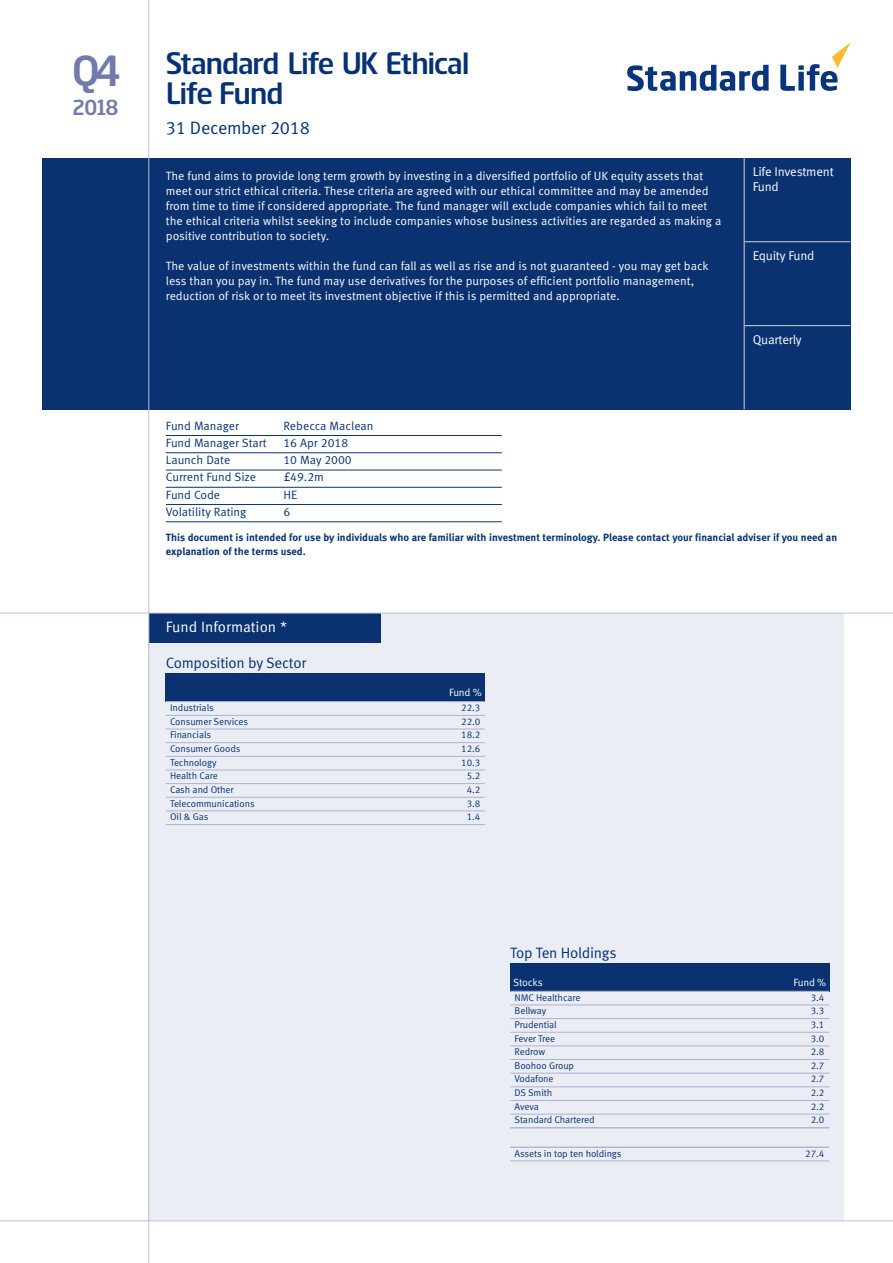
<style>
.page{position:relative;width:893px;height:1263px;background:#fff}
.page>*{position:absolute;margin:0;border:0;box-sizing:border-box;transform-origin:0 0}
.t1{font:42px "Standard Life";color:#717bab}
.t2{font:30px/30px "Standard Life";letter-spacing:-.02em;color:#053276}
.t3{font:21px "Standard Life";color:#717bab}
.t4{font:18px "Meta Standard Life Pro TF Norm";letter-spacing:-.015em;color:#053276}
.t5{font:15px "Meta Standard Life Pro TF Norm";letter-spacing:-.015em;color:#053276}
.t6{font:15px "Meta Standard Life Pro TF Norm";color:#fff}
.t7{font:12.75px/15px "Meta Standard Life Pro TF Norm";letter-spacing:-.015em;color:#fff}
.t8{font:12px/15px "Meta Standard Life Pro TF Norm";color:#fff}
.t9{font:12px "Meta Standard Life Pro TF Norm";color:#053276}
.t10{font:700 10.5px/13.5px "Meta Standard Life Pro TF";color:#053276}
.t11{font:10.5px "Meta Standard Life Pro TF Norm";letter-spacing:-.02em;color:#fff}
.t12{font:9.75px "Meta Standard Life Pro TF Norm";letter-spacing:-.01em;color:#053276}
</style>
<div class="page">
<div style="left:149px;top:613px;width:695px;height:608px;background:#ebedf4"></div>
<div style="left:149px;top:613px;width:232px;height:30px;background:#0b3270"></div>
<div style="left:744px;top:242px;width:106px;height:83px;background:#0b3270"></div>
<div style="left:744px;top:158px;width:106px;height:84px;background:#0b3270"></div>
<div style="left:43px;top:158px;width:701px;height:251px;background:#0b3270"></div>
<div style="left:744px;top:326px;width:106px;height:83px;background:#0b3270"></div>
<hr style="left:744px;top:241px;width:106px;height:1px;background:#d1d2d4">
<hr style="left:744px;top:325px;width:106px;height:1px;background:#d1d2d4">
<hr style="left:744px;top:158px;width:1px;height:251px;background:#d1d2d4">
<hr style="left:166px;top:435px;width:336px;height:1px;background:#0b3270">
<hr style="left:166px;top:452px;width:336px;height:1px;background:#0b3270">
<hr style="left:166px;top:470px;width:336px;height:1px;background:#0b3270">
<hr style="left:166px;top:487px;width:336px;height:1px;background:#0b3270">
<hr style="left:166px;top:504px;width:336px;height:1px;background:#0b3270">
<hr style="left:166px;top:521px;width:336px;height:1px;background:#0b3270">
<svg style="left:627px;top:65px;width:142px;height:26px"></svg>
<svg style="left:780px;top:43px;width:70px;height:48px"></svg>
<hr style="left:0;top:1220px;width:893px;height:1px;background:#bcbfd7">
<hr style="left:0;top:613px;width:893px;height:1px;background:#bcbfd7">
<hr style="left:148px;top:0;width:1px;height:1263px;background:#bcbfd7">
<div style="left:166px;top:673px;width:239px;height:29px;background:#0b3270"></div>
<div style="left:405px;top:673px;width:80px;height:29px;background:#0b3270"></div>
<hr style="left:166px;top:701px;width:319px;height:1px;background:#cbcde0">
<hr style="left:166px;top:715px;width:319px;height:1px;background:#aeb2ce">
<hr style="left:166px;top:729px;width:319px;height:1px;background:#aeb2ce">
<hr style="left:166px;top:742px;width:319px;height:1px;background:#aeb2ce">
<hr style="left:166px;top:756px;width:319px;height:1px;background:#aeb2ce">
<hr style="left:166px;top:770px;width:319px;height:1px;background:#aeb2ce">
<hr style="left:166px;top:783px;width:319px;height:1px;background:#aeb2ce">
<hr style="left:166px;top:797px;width:319px;height:1px;background:#aeb2ce">
<hr style="left:166px;top:811px;width:319px;height:1px;background:#aeb2ce">
<hr style="left:166px;top:824px;width:319px;height:1px;background:#aeb2ce">
<div style="left:510px;top:963px;width:254px;height:28px;background:#0b3270"></div>
<div style="left:764px;top:963px;width:65px;height:28px;background:#0b3270"></div>
<hr style="left:510px;top:991px;width:319px;height:1px;background:#cbcde0">
<hr style="left:510px;top:1005px;width:319px;height:1px;background:#aeb2ce">
<hr style="left:510px;top:1018px;width:319px;height:1px;background:#aeb2ce">
<hr style="left:510px;top:1032px;width:319px;height:1px;background:#aeb2ce">
<hr style="left:510px;top:1046px;width:319px;height:1px;background:#aeb2ce">
<hr style="left:510px;top:1059px;width:319px;height:1px;background:#aeb2ce">
<hr style="left:510px;top:1073px;width:319px;height:1px;background:#aeb2ce">
<hr style="left:510px;top:1086px;width:319px;height:1px;background:#aeb2ce">
<hr style="left:510px;top:1100px;width:319px;height:1px;background:#aeb2ce">
<hr style="left:510px;top:1114px;width:319px;height:1px;background:#aeb2ce">
<hr style="left:510px;top:1127px;width:319px;height:1px;background:#aeb2ce">
<hr style="left:510px;top:1147px;width:319px;height:1px;background:#aeb2ce">
<hr style="left:510px;top:1161px;width:319px;height:1px;background:#aeb2ce">
<h1 class="t1" style="left:72px;top:56px;width:49px">Q4</h1>
<h3 class="t3" style="left:73px;top:100px;width:47px">2018</h3>
<h2 class="t2" style="left:166px;top:51px;width:305px">Standard Life UK Ethical<br>Life Fund</h2>
<h3 class="t4" style="left:166px;top:121px;width:146px">31 December 2018</h3>
<p class="t8" style="left:166px;top:169px;width:557px">The fund aims to provide long term growth by investing in a diversified portfolio of UK equity assets that meet our strict ethical criteria. These criteria are agreed with our ethical committee and may be amended from time to time if considered appropriate. The fund manager will exclude companies which fail to meet the ethical criteria whilst seeking to include companies whose business activities are regarded as making a positive contribution to society.</p>
<p class="t8" style="left:166px;top:259px;width:544px">The value of investments within the fund can fall as well as rise and is not guaranteed - you may get back less than you pay in. The fund may use derivatives for the purposes of efficient portfolio management, reduction of risk or to meet its investment objective if this is permitted and appropriate.</p>
<p class="t9" style="left:166px;top:421px;width:75px">Fund Manager</p>
<p class="t9" style="left:283px;top:421px;width:92px">Rebecca Maclean</p>
<p class="t9" style="left:166px;top:438px;width:102px">Fund Manager Start</p>
<p class="t9" style="left:283px;top:438px;width:66px">16 Apr 2018</p>
<p class="t9" style="left:166px;top:455px;width:66px">Launch Date</p>
<p class="t9" style="left:283px;top:455px;width:70px">10 May 2000</p>
<p class="t9" style="left:166px;top:473px;width:92px">Current Fund Size</p>
<p class="t9" style="left:283px;top:473px;width:42px">£49.2m</p>
<p class="t9" style="left:166px;top:490px;width:56px">Fund Code</p>
<p class="t9" style="left:283px;top:490px;width:15px">HE</p>
<p class="t9" style="left:166px;top:507px;width:82px">Volatility Rating</p>
<p class="t9" style="left:283px;top:507px;width:8px">6</p>
<p class="t7" style="left:753px;top:165px;width:83px">Life Investment<br>Fund</p>
<p class="t7" style="left:753px;top:249px;width:63px">Equity Fund</p>
<p class="t7" style="left:753px;top:333px;width:51px">Quarterly</p>
<p class="t10" style="left:166px;top:531px;width:673px">This document is intended for use by individuals who are familiar with investment terminology. Please contact your financial adviser if you need an explanation of the terms used.</p>
<p class="t6" style="left:166px;top:621px;width:123px">Fund Information *</p>
<p class="t5" style="left:166px;top:657px;width:142px">Composition by Sector</p>
<p class="t11" style="left:449px;top:688px;width:34px">Fund %</p>
<p class="t12" style="left:170px;top:704px;width:45px">Industrials</p>
<p class="t12" style="left:461px;top:704px;width:21px">22.3</p>
<p class="t12" style="left:170px;top:718px;width:80px">Consumer Services</p>
<p class="t12" style="left:461px;top:718px;width:21px">22.0</p>
<p class="t12" style="left:170px;top:731px;width:43px">Financials</p>
<p class="t12" style="left:461px;top:731px;width:21px">18.2</p>
<p class="t12" style="left:170px;top:745px;width:72px">Consumer Goods</p>
<p class="t12" style="left:461px;top:745px;width:21px">12.6</p>
<p class="t12" style="left:170px;top:758px;width:48px">Technology</p>
<p class="t12" style="left:461px;top:758px;width:21px">10.3</p>
<p class="t12" style="left:170px;top:772px;width:49px">Health Care</p>
<p class="t12" style="left:467px;top:772px;width:15px">5.2</p>
<p class="t12" style="left:170px;top:786px;width:65px">Cash and Other</p>
<p class="t12" style="left:467px;top:786px;width:15px">4.2</p>
<p class="t12" style="left:170px;top:799px;width:86px">Telecommunications</p>
<p class="t12" style="left:467px;top:799px;width:15px">3.8</p>
<p class="t12" style="left:170px;top:813px;width:40px">Oil &amp; Gas</p>
<p class="t12" style="left:467px;top:813px;width:15px">1.4</p>
<p class="t5" style="left:510px;top:947px;width:108px">Top Ten Holdings</p>
<p class="t11" style="left:513px;top:978px;width:31px">Stocks</p>
<p class="t11" style="left:793px;top:978px;width:34px">Fund %</p>
<p class="t12" style="left:514px;top:993px;width:67px">NMC Healthcare</p>
<p class="t12" style="left:811px;top:993px;width:15px">3.4</p>
<p class="t12" style="left:514px;top:1007px;width:33px">Bellway</p>
<p class="t12" style="left:811px;top:1007px;width:15px">3.3</p>
<p class="t12" style="left:514px;top:1021px;width:44px">Prudential</p>
<p class="t12" style="left:811px;top:1021px;width:15px">3.1</p>
<p class="t12" style="left:514px;top:1034px;width:42px">Fever Tree</p>
<p class="t12" style="left:811px;top:1034px;width:15px">3.0</p>
<p class="t12" style="left:514px;top:1048px;width:32px">Redrow</p>
<p class="t12" style="left:811px;top:1048px;width:15px">2.8</p>
<p class="t12" style="left:514px;top:1062px;width:61px">Boohoo Group</p>
<p class="t12" style="left:811px;top:1062px;width:15px">2.7</p>
<p class="t12" style="left:514px;top:1075px;width:41px">Vodafone</p>
<p class="t12" style="left:811px;top:1075px;width:15px">2.7</p>
<p class="t12" style="left:514px;top:1089px;width:39px">DS Smith</p>
<p class="t12" style="left:811px;top:1089px;width:15px">2.2</p>
<p class="t12" style="left:514px;top:1103px;width:26px">Aveva</p>
<p class="t12" style="left:811px;top:1103px;width:15px">2.2</p>
<p class="t12" style="left:514px;top:1116px;width:82px">Standard Chartered</p>
<p class="t12" style="left:811px;top:1116px;width:15px">2.0</p>
<p class="t12" style="left:514px;top:1149px;width:108px">Assets in top ten holdings</p>
<p class="t12" style="left:805px;top:1149px;width:21px">27.4</p>
</div>
